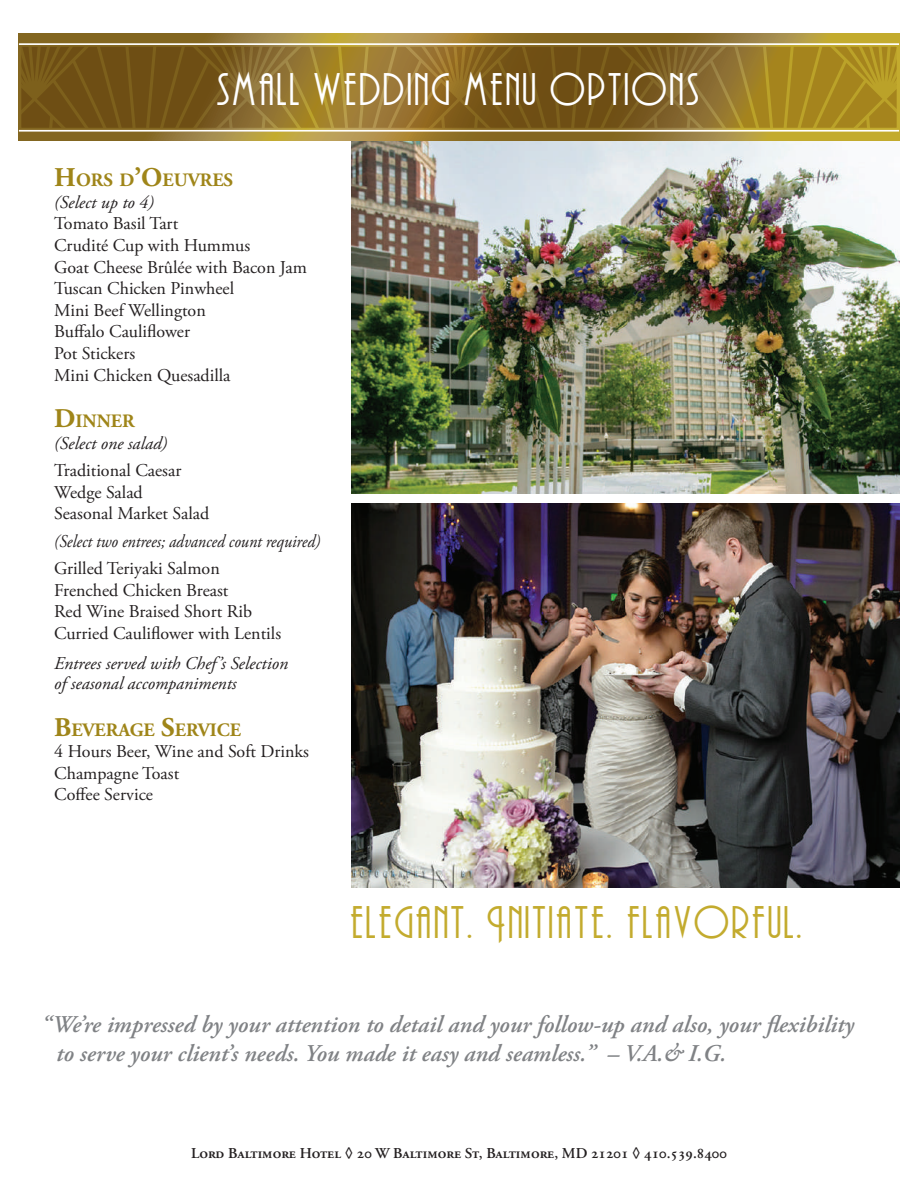
<style>
.page{position:relative;width:918px;height:1188px;background:#fff}
.page>*{position:absolute;margin:0;border:0;box-sizing:border-box;transform-origin:0 0}
.t1{font:42.6px "Andes";letter-spacing:.05em;color:#c3ab2e}
.t2{font:42.6px "Andes";letter-spacing:.05em;color:#fff}
.t3{font:italic 600 24px/28.8px "Adobe Garamond Pro";color:#808285}
.t4{font:700 18.9px "Adobe Garamond Pro";color:#9f8519}
.t5{font:18px/21.6px "Adobe Garamond Pro";color:#231f20}
.t6{font:italic 18px/19.5px "Adobe Garamond Pro";color:#231f20}
.t7{font:italic 18px "Adobe Garamond Pro";color:#231f20;scale:.9 1}
.t8{font:600 15px "Adobe Garamond Pro";color:#231f20}
.s1{font-size:27px}
</style>
<div class="page">
<img style="left:351px;top:140px;width:548px;height:353px">
<img style="left:351px;top:503px;width:548px;height:385px">
<svg style="left:19px;top:33px;width:880px;height:107px;background:#9c8132"></svg>
<svg style="left:22px;top:47px;width:874px;height:80px;background:#896922"></svg>
<hr style="left:19px;top:43px;width:880px;height:2px;background:#fff">
<hr style="left:19px;top:130px;width:880px;height:2px;background:#fff">
<h1 class="t2" style="left:218px;top:65px;width:484px">small wedding menu options</h1>
<p class="t4" style="left:54px;top:169px;width:180px"><span class="s1">H</span>ORS D<span class="s1">’O</span>EUVRES</p>
<p class="t6" style="left:54px;top:193px;width:101px">(Select up to 4)</p>
<p class="t5" style="left:54px;top:214px;width:254px">Tomato Basil Tart<br>Crudité Cup with Hummus<br>Goat Cheese Brûlée with Bacon Jam<br>Tuscan Chicken Pinwheel<br>Mini Beef Wellington<br>Buffalo Cauliflower<br>Pot Stickers<br>Mini Chicken Quesadilla</p>
<p class="t4" style="left:54px;top:410px;width:82px"><span class="s1">D</span>INNER</p>
<p class="t6" style="left:54px;top:434px;width:115px">(Select one salad)</p>
<p class="t5" style="left:54px;top:460px;width:157px">Traditional Caesar<br>Wedge Salad<br>Seasonal Market Salad</p>
<p class="t7" style="left:54px;top:531px;width:297px">(Select two entrees; advanced count required)</p>
<p class="t5" style="left:54px;top:558px;width:228px">Grilled Teriyaki Salmon<br>Frenched Chicken Breast<br>Red Wine Braised Short Rib<br>Curried Cauliflower with Lentils</p>
<p class="t6" style="left:54px;top:654px;width:235px">Entrees served with Chef’s Selection of seasonal accompaniments</p>
<p class="t4" style="left:54px;top:719px;width:188px"><span class="s1">B</span>EVERAGE <span class="s1">S</span>ERVICE</p>
<p class="t5" style="left:54px;top:741px;width:256px">4 Hours Beer, Wine and Soft Drinks<br>Champagne Toast<br>Coffee Service</p>
<h1 class="t1" style="left:351px;top:899px;width:454px">elegant. Initiate. flavorful.</h1>
<h2 class="t3" style="left:56px;top:1011px;width:799px;text-indent:-15px">“We’re impressed by your attention to detail and your follow-up and also, your flexibility to serve your client’s needs. You made it easy and seamless.” – V.A.&amp; I.G.</h2>
<p class="t8" style="left:191px;top:1144px;width:537px">Lord Baltimore Hotel ◊ 20 W Baltimore St, Baltimore, MD 21201 ◊ 410.539.8400</p>
</div>
